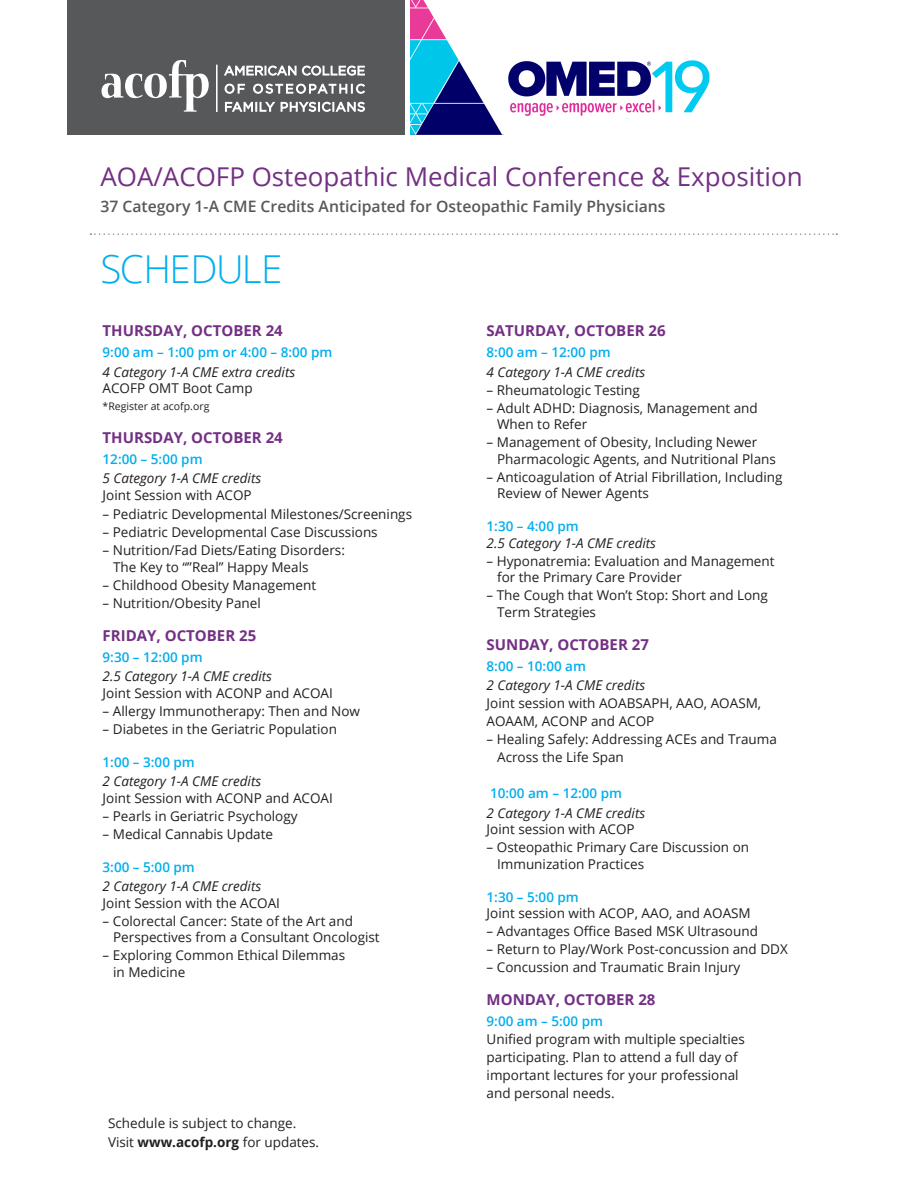
<style>
.page{position:relative;width:918px;height:1188px;background:#fff}
.page>*{position:absolute;margin:0;border:0;box-sizing:border-box;transform-origin:0 0}
.Date{font:300 38.55px "Open Sans";letter-spacing:-.04em;color:#00aeef}
.Heading{font:25.95px "Open Sans";color:#733084}
.Heading-2{font:600 15.75px "Open Sans";color:#57585a}
.t1{font:700 15px "Open Sans";color:#733084}
.t2{font:13.5px/16.5px "Open Sans";color:#231f20}
.t3{font:italic 13.5px "Open Sans";color:#231f20}
.t4{font:600 13.5px "Open Sans";color:#00aeef}
.t5{font:10.5px "Open Sans";color:#231f20}
.s1{font-weight:700}
</style>
<div class="page">
<div style="left:68px;top:0;width:337px;height:135px;background:#57585a"></div>
<img style="left:508px;top:60px;width:202px;height:56px">
<svg style="left:102px;top:60px;width:107px;height:52px"></svg>
<svg style="left:225px;top:66px;width:71px;height:9px"></svg>
<svg style="left:302px;top:66px;width:62px;height:9px"></svg>
<svg style="left:225px;top:84px;width:20px;height:9px"></svg>
<svg style="left:254px;top:84px;width:110px;height:9px"></svg>
<svg style="left:225px;top:102px;width:49px;height:9px"></svg>
<svg style="left:281px;top:102px;width:83px;height:9px"></svg>
<hr style="left:217px;top:65px;width:1px;height:47px;background:#fff">
<div style="left:216px;top:65px;width:1px;height:47px;border:1px solid #fff"></div>
<svg style="left:90px;top:233px;width:747px;height:2px"></svg>
<img style="left:410px;top:0;width:92px;height:134px">
<p class="Heading" style="left:100px;top:159px;width:704px">AOA/ACOFP Osteopathic Medical Conference &amp; Exposition</p>
<p class="Heading-2" style="left:100px;top:196px;width:567px">37 Category 1-A CME Credits Anticipated for Osteopathic Family Physicians</p>
<p class="Date" style="left:100px;top:243px;width:184px">SCHEDULE</p>
<p class="t1" style="left:103px;top:320px;width:182px">THURSDAY, OCTOBER 24</p>
<p class="t4" style="left:103px;top:343px;width:231px">9:00 am – 1:00 pm or 4:00 – 8:00 pm</p>
<p class="t3" style="left:103px;top:363px;width:194px">4 Category 1-A CME extra credits</p>
<p class="t2" style="left:103px;top:380px;width:152px">ACOFP OMT Boot Camp</p>
<p class="t5" style="left:103px;top:399px;width:108px">*Register at acofp.org</p>
<p class="t1" style="left:103px;top:427px;width:182px">THURSDAY, OCTOBER 24</p>
<p class="t4" style="left:103px;top:450px;width:101px">12:00 – 5:00 pm</p>
<p class="t3" style="left:103px;top:469px;width:160px">5 Category 1-A CME credits</p>
<p class="t2" style="left:103px;top:486px;width:151px">Joint Session with ACOP</p>
<p class="t2" style="left:103px;top:506px;width:311px">– Pediatric Developmental Milestones/Screenings</p>
<p class="t2" style="left:103px;top:524px;width:277px">– Pediatric Developmental Case Discussions</p>
<p class="t2" style="left:113px;top:542px;width:233px;text-indent:-11px">– Nutrition/Fad Diets/Eating Disorders:<br>The Key to “”Real” Happy Meals</p>
<p class="t2" style="left:103px;top:576px;width:215px">– Childhood Obesity Management</p>
<p class="t2" style="left:103px;top:594px;width:160px">– Nutrition/Obesity Panel</p>
<p class="t1" style="left:103px;top:625px;width:155px">FRIDAY, OCTOBER 25</p>
<p class="t4" style="left:103px;top:648px;width:101px">9:30 – 12:00 pm</p>
<p class="t3" style="left:103px;top:667px;width:171px">2.5 Category 1-A CME credits</p>
<p class="t2" style="left:103px;top:684px;width:232px">Joint Session with ACONP and ACOAI</p>
<p class="t2" style="left:103px;top:702px;width:259px">– Allergy Immunotherapy: Then and Now</p>
<p class="t2" style="left:103px;top:720px;width:236px">– Diabetes in the Geriatric Population</p>
<p class="t4" style="left:103px;top:753px;width:94px">1:00 – 3:00 pm</p>
<p class="t3" style="left:103px;top:772px;width:160px">2 Category 1-A CME credits</p>
<p class="t2" style="left:103px;top:789px;width:232px">Joint Session with ACONP and ACOAI</p>
<p class="t2" style="left:103px;top:807px;width:197px">– Pearls in Geriatric Psychology</p>
<p class="t2" style="left:103px;top:825px;width:172px">– Medical Cannabis Update</p>
<p class="t4" style="left:103px;top:858px;width:94px">3:00 – 5:00 pm</p>
<p class="t3" style="left:103px;top:877px;width:160px">2 Category 1-A CME credits</p>
<p class="t2" style="left:103px;top:894px;width:179px">Joint Session with the ACOAI</p>
<p class="t2" style="left:113px;top:912px;width:268px;text-indent:-11px">– Colorectal Cancer: State of the Art and<br>Perspectives from a Consultant Oncologist</p>
<p class="t2" style="left:113px;top:947px;width:234px;text-indent:-11px">– Exploring Common Ethical Dilemmas in Medicine</p>
<p class="t2" style="left:108px;top:1113px;width:213px;line-height:19.5px">Schedule is subject to change.<br>Visit <span class="s1">www.acofp.org</span> for updates.</p>
<p class="t1" style="left:487px;top:320px;width:181px">SATURDAY, OCTOBER 26</p>
<p class="t4" style="left:487px;top:343px;width:126px">8:00 am – 12:00 pm</p>
<p class="t3" style="left:487px;top:363px;width:160px">4 Category 1-A CME credits</p>
<p class="t2" style="left:487px;top:381px;width:155px">– Rheumatologic Testing</p>
<p class="t2" style="left:497px;top:399px;width:262px;text-indent:-11px">– Adult ADHD: Diagnosis, Management and<br>When to Refer</p>
<p class="t2" style="left:497px;top:434px;width:280px;text-indent:-11px">– Management of Obesity, Including Newer<br>Pharmacologic Agents, and Nutritional Plans</p>
<p class="t2" style="left:497px;top:468px;width:287px;text-indent:-11px">– Anticoagulation of Atrial Fibrillation, Including<br>Review of Newer Agents</p>
<p class="t4" style="left:487px;top:517px;width:94px">1:30 – 4:00 pm</p>
<p class="t3" style="left:487px;top:534px;width:171px">2.5 Category 1-A CME credits</p>
<p class="t2" style="left:497px;top:552px;width:279px;text-indent:-11px">– Hyponatremia: Evaluation and Management for the Primary Care Provider</p>
<p class="t2" style="left:497px;top:587px;width:272px;text-indent:-11px">– The Cough that Won’t Stop: Short and Long<br>Term Strategies</p>
<p class="t1" style="left:487px;top:634px;width:164px">SUNDAY, OCTOBER 27</p>
<p class="t4" style="left:487px;top:657px;width:101px">8:00 – 10:00 am</p>
<p class="t3" style="left:487px;top:676px;width:160px">2 Category 1-A CME credits</p>
<p class="t2" style="left:487px;top:694px;width:276px;line-height:18px">Joint session with AOABSAPH, AAO, AOASM,<br>AOAAM, ACONP and ACOP</p>
<p class="t2" style="left:497px;top:730px;width:281px;line-height:18px;text-indent:-11px">– Healing Safely: Addressing ACEs and Trauma<br>Across the Life Span</p>
<p class="t4" style="left:490px;top:784px;width:133px">10:00 am – 12:00 pm</p>
<p class="t3" style="left:487px;top:804px;width:160px">2 Category 1-A CME credits</p>
<p class="t2" style="left:487px;top:821px;width:150px">Joint session with ACOP</p>
<p class="t2" style="left:497px;top:839px;width:254px;text-indent:-11px">– Osteopathic Primary Care Discussion on<br>Immunization Practices</p>
<p class="t4" style="left:487px;top:888px;width:94px">1:30 – 5:00 pm</p>
<p class="t2" style="left:487px;top:905px;width:266px">Joint session with ACOP, AAO, and AOASM</p>
<p class="t2" style="left:487px;top:923px;width:273px">– Advantages Office Based MSK Ultrasound</p>
<p class="t2" style="left:487px;top:941px;width:303px">– Return to Play/Work Post-concussion and DDX</p>
<p class="t2" style="left:487px;top:959px;width:255px">– Concussion and Traumatic Brain Injury</p>
<p class="t1" style="left:487px;top:989px;width:170px">MONDAY, OCTOBER 28</p>
<p class="t4" style="left:487px;top:1012px;width:118px">9:00 am – 5:00 pm</p>
<p class="t2" style="left:487px;top:1030px;width:260px;line-height:18px">Unified program with multiple specialties participating. Plan to attend a full day of important lectures for your professional and personal needs.</p>
</div>
